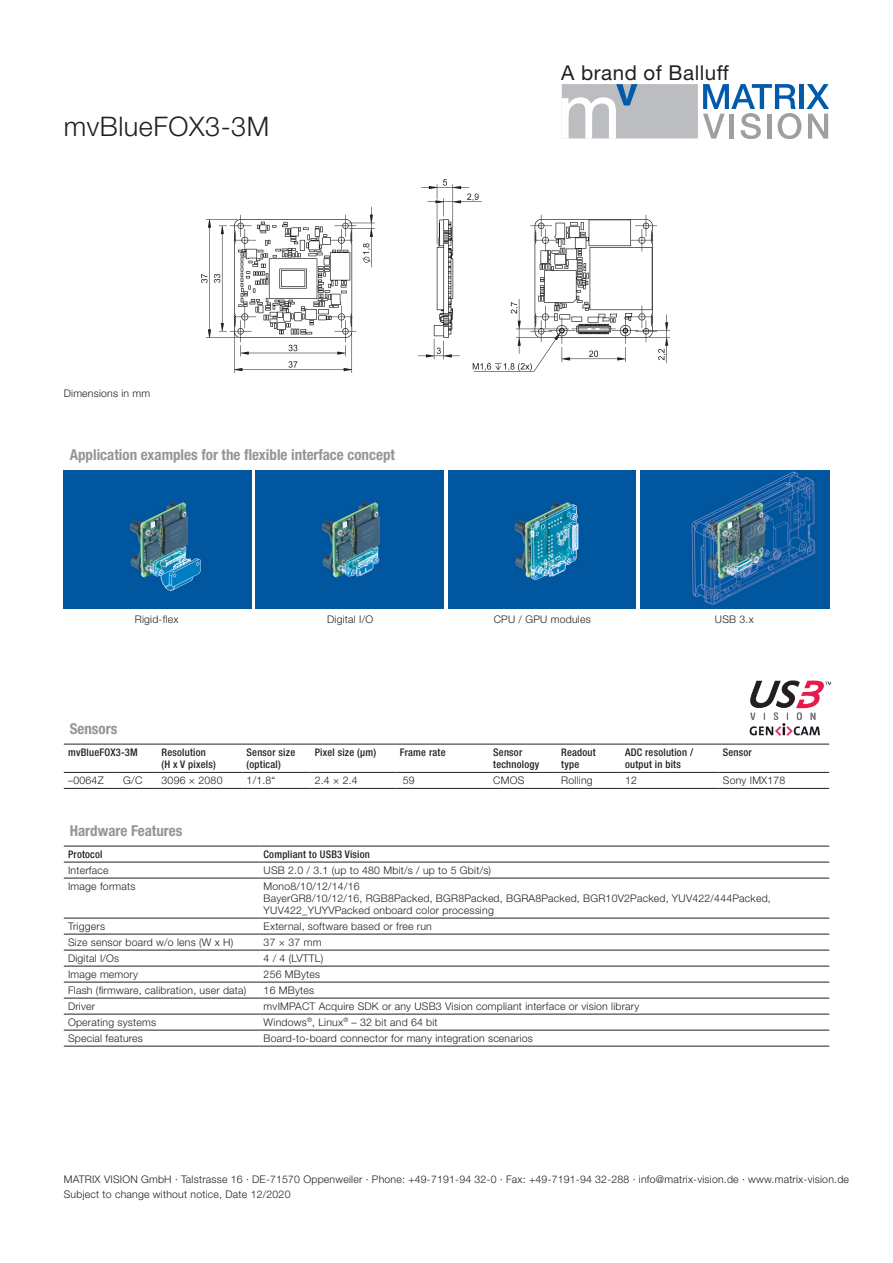
<style>
.page{position:relative;width:893px;height:1263px;background:#fff}
.page>*{position:absolute;margin:0;border:0;box-sizing:border-box;transform-origin:0 0}
.t1{font:300 27px "Helvetica Neue LT Pro";letter-spacing:.02em;color:#231f20}
.t2{font:20.55px "Helvetica Neue LT Pro";letter-spacing:.025em;color:#231f20}
.TABEL_med_cond_7_8{font:700 condensed 15px "Helvetica Neue LT Pro";color:#939598}
.TABEL_light_7_8{font:300 10.5px/12px "Helvetica Neue LT Pro";letter-spacing:.02em;color:#231f20}
.t3{font:500 condensed 10.5px/12px "Helvetica Neue LT Pro";letter-spacing:.02em;color:#231f20}
</style>
<div class="page">
<svg style="left:64px;top:861px;width:765px;height:185px"></svg>
<hr style="left:64px;top:846px;width:195px;height:1px;background:#231f20">
<hr style="left:259px;top:846px;width:570px;height:1px;background:#231f20">
<hr style="left:64px;top:862px;width:195px;height:1px;background:#231f20">
<hr style="left:259px;top:862px;width:570px;height:1px;background:#231f20">
<hr style="left:64px;top:878px;width:195px;height:1px;background:#231f20">
<hr style="left:259px;top:878px;width:570px;height:1px;background:#231f20">
<hr style="left:64px;top:918px;width:195px;height:1px;background:#231f20">
<hr style="left:259px;top:918px;width:570px;height:1px;background:#231f20">
<hr style="left:64px;top:934px;width:195px;height:1px;background:#231f20">
<hr style="left:259px;top:934px;width:570px;height:1px;background:#231f20">
<hr style="left:64px;top:950px;width:195px;height:1px;background:#231f20">
<hr style="left:259px;top:950px;width:570px;height:1px;background:#231f20">
<hr style="left:64px;top:966px;width:195px;height:1px;background:#231f20">
<hr style="left:259px;top:966px;width:570px;height:1px;background:#231f20">
<hr style="left:64px;top:982px;width:195px;height:1px;background:#231f20">
<hr style="left:259px;top:982px;width:570px;height:1px;background:#231f20">
<hr style="left:64px;top:998px;width:195px;height:1px;background:#231f20">
<hr style="left:259px;top:998px;width:570px;height:1px;background:#231f20">
<hr style="left:64px;top:1014px;width:195px;height:1px;background:#231f20">
<hr style="left:259px;top:1014px;width:570px;height:1px;background:#231f20">
<hr style="left:64px;top:1030px;width:195px;height:1px;background:#231f20">
<hr style="left:259px;top:1030px;width:570px;height:1px;background:#231f20">
<hr style="left:64px;top:1046px;width:195px;height:1px;background:#231f20">
<hr style="left:259px;top:1046px;width:570px;height:1px;background:#231f20">
<svg style="left:64px;top:771px;width:765px;height:17px"></svg>
<hr style="left:64px;top:744px;width:55px;height:1px;background:#231f20">
<hr style="left:119px;top:744px;width:38px;height:1px;background:#231f20">
<hr style="left:157px;top:744px;width:85px;height:1px;background:#231f20">
<hr style="left:242px;top:744px;width:68px;height:1px;background:#231f20">
<hr style="left:310px;top:744px;width:85px;height:1px;background:#231f20">
<hr style="left:395px;top:744px;width:94px;height:1px;background:#231f20">
<hr style="left:489px;top:744px;width:68px;height:1px;background:#231f20">
<hr style="left:557px;top:744px;width:64px;height:1px;background:#231f20">
<hr style="left:621px;top:744px;width:98px;height:1px;background:#231f20">
<hr style="left:719px;top:744px;width:110px;height:1px;background:#231f20">
<hr style="left:64px;top:772px;width:55px;height:1px;background:#231f20">
<hr style="left:119px;top:772px;width:38px;height:1px;background:#231f20">
<hr style="left:157px;top:772px;width:85px;height:1px;background:#231f20">
<hr style="left:242px;top:772px;width:68px;height:1px;background:#231f20">
<hr style="left:310px;top:772px;width:85px;height:1px;background:#231f20">
<hr style="left:395px;top:772px;width:94px;height:1px;background:#231f20">
<hr style="left:489px;top:772px;width:68px;height:1px;background:#231f20">
<hr style="left:557px;top:772px;width:64px;height:1px;background:#231f20">
<hr style="left:621px;top:772px;width:98px;height:1px;background:#231f20">
<hr style="left:719px;top:772px;width:110px;height:1px;background:#231f20">
<hr style="left:64px;top:788px;width:55px;height:1px;background:#231f20">
<hr style="left:119px;top:788px;width:38px;height:1px;background:#231f20">
<hr style="left:157px;top:788px;width:85px;height:1px;background:#231f20">
<hr style="left:242px;top:788px;width:68px;height:1px;background:#231f20">
<hr style="left:310px;top:788px;width:85px;height:1px;background:#231f20">
<hr style="left:395px;top:788px;width:94px;height:1px;background:#231f20">
<hr style="left:489px;top:788px;width:68px;height:1px;background:#231f20">
<hr style="left:557px;top:788px;width:64px;height:1px;background:#231f20">
<hr style="left:621px;top:788px;width:98px;height:1px;background:#231f20">
<hr style="left:719px;top:788px;width:110px;height:1px;background:#231f20">
<img style="left:749px;top:724px;width:70px;height:12px">
<img style="left:750px;top:680px;width:82px;height:40px">
<img style="left:201px;top:179px;width:469px;height:194px">
<img style="left:64px;top:470px;width:188px;height:138px">
<img style="left:256px;top:470px;width:188px;height:138px">
<img style="left:448px;top:470px;width:188px;height:138px">
<img style="left:640px;top:470px;width:189px;height:138px">
<svg style="left:562px;top:84px;width:267px;height:55px"></svg>
<hr style="left:730px;top:114px;width:4px;height:25px;background:#9d9fa2">
<p class="t1" style="left:64px;top:110px;width:207px">mvBlueFOX3-3M</p>
<p class="TABEL_light_7_8" style="left:64px;top:387px;width:88px">Dimensions in mm</p>
<p class="TABEL_med_cond_7_8" style="left:70px;top:446px;width:327px">Application examples for the flexible interface concept</p>
<p class="t2" style="left:561px;top:60px;width:169px">A brand of Balluff</p>
<p class="TABEL_light_7_8" style="left:135px;top:613px;width:45px">Rigid-flex</p>
<p class="TABEL_light_7_8" style="left:327px;top:613px;width:48px">Digital I/O</p>
<p class="TABEL_light_7_8" style="left:494px;top:613px;width:99px">CPU / GPU modules</p>
<p class="TABEL_light_7_8" style="left:715px;top:613px;width:40px">USB 3.x</p>
<p class="TABEL_med_cond_7_8" style="left:70px;top:720px;width:49px">Sensors</p>
<p class="t3" style="left:68px;top:746px;width:71px">mvBlueFOX3-3M</p>
<p class="t3" style="left:162px;top:746px;width:56px">Resolution (H x V pixels)</p>
<p class="t3" style="left:247px;top:746px;width:50px">Sensor size (optical)</p>
<p class="t3" style="left:315px;top:746px;width:63px">Pixel size (µm)</p>
<p class="t3" style="left:400px;top:746px;width:47px">Frame rate</p>
<p class="t3" style="left:493px;top:746px;width:47px">Sensor technology</p>
<p class="t3" style="left:561px;top:746px;width:36px">Readout type</p>
<p class="t3" style="left:625px;top:746px;width:70px">ADC resolution / output in bits</p>
<p class="t3" style="left:723px;top:746px;width:31px">Sensor</p>
<p class="TABEL_light_7_8" style="left:68px;top:774px;width:37px">–0064Z</p>
<p class="TABEL_light_7_8" style="left:123px;top:774px;width:21px">G/C</p>
<p class="TABEL_light_7_8" style="left:162px;top:774px;width:62px">3096 × 2080</p>
<p class="TABEL_light_7_8" style="left:247px;top:774px;width:30px">1/1.8“</p>
<p class="TABEL_light_7_8" style="left:315px;top:774px;width:45px">2.4 × 2.4</p>
<p class="TABEL_light_7_8" style="left:403px;top:774px;width:13px">59</p>
<p class="TABEL_light_7_8" style="left:493px;top:774px;width:33px">CMOS</p>
<p class="TABEL_light_7_8" style="left:561px;top:774px;width:33px">Rolling</p>
<p class="TABEL_light_7_8" style="left:625px;top:774px;width:13px">12</p>
<p class="TABEL_light_7_8" style="left:723px;top:774px;width:64px">Sony IMX178</p>
<p class="TABEL_med_cond_7_8" style="left:70px;top:821px;width:114px">Hardware Features</p>
<p class="t3" style="left:68px;top:848px;width:36px">Protocol</p>
<p class="t3" style="left:264px;top:848px;width:108px">Compliant to USB3 Vision</p>
<p class="TABEL_light_7_8" style="left:68px;top:864px;width:42px">Interface</p>
<p class="TABEL_light_7_8" style="left:264px;top:864px;width:229px">USB 2.0 / 3.1 (up to 480 Mbit/s / up to 5 Gbit/s)</p>
<p class="TABEL_light_7_8" style="left:68px;top:880px;width:69px">Image formats</p>
<p class="TABEL_light_7_8" style="left:264px;top:880px;width:509px">Mono8/10/12/14/16<br>BayerGR8/10/12/16, RGB8Packed, BGR8Packed, BGRA8Packed, BGR10V2Packed, YUV422/444Packed,<br>YUV422_YUYVPacked onboard color processing</p>
<p class="TABEL_light_7_8" style="left:68px;top:920px;width:39px">Triggers</p>
<p class="TABEL_light_7_8" style="left:264px;top:920px;width:170px">External, software based or free run</p>
<p class="TABEL_light_7_8" style="left:68px;top:936px;width:167px">Size sensor board w/o lens (W x H)</p>
<p class="TABEL_light_7_8" style="left:264px;top:936px;width:59px">37 × 37 mm</p>
<p class="TABEL_light_7_8" style="left:68px;top:952px;width:53px">Digital I/Os</p>
<p class="TABEL_light_7_8" style="left:264px;top:952px;width:61px">4 / 4 (LVTTL)</p>
<p class="TABEL_light_7_8" style="left:68px;top:968px;width:71px">Image memory</p>
<p class="TABEL_light_7_8" style="left:264px;top:968px;width:58px">256 MBytes</p>
<p class="TABEL_light_7_8" style="left:68px;top:984px;width:180px">Flash (firmware, calibration, user data)</p>
<p class="TABEL_light_7_8" style="left:264px;top:984px;width:52px">16 MBytes</p>
<p class="TABEL_light_7_8" style="left:68px;top:1000px;width:29px">Driver</p>
<p class="TABEL_light_7_8" style="left:264px;top:1000px;width:377px">mvIMPACT Acquire SDK or any USB3 Vision compliant interface or vision library</p>
<p class="TABEL_light_7_8" style="left:68px;top:1016px;width:90px">Operating systems</p>
<p class="TABEL_light_7_8" style="left:264px;top:1016px;width:176px">Windows<sup>®</sup>, Linux<sup>®</sup> – 32 bit and 64 bit</p>
<p class="TABEL_light_7_8" style="left:68px;top:1032px;width:76px">Special features</p>
<p class="TABEL_light_7_8" style="left:264px;top:1032px;width:271px">Board-to-board connector for many integration scenarios</p>
<p class="TABEL_light_7_8" style="left:64px;top:1173px;width:787px">MATRIX VISION GmbH · Talstrasse 16 · DE-71570 Oppenweiler · Phone: +49-7191-94 32-0 · Fax: +49-7191-94 32-288 · info@matrix-vision.de · www.matrix-vision.de</p>
<p class="TABEL_light_7_8" style="left:64px;top:1188px;width:228px">Subject to change without notice, Date 12/2020</p>
</div>
